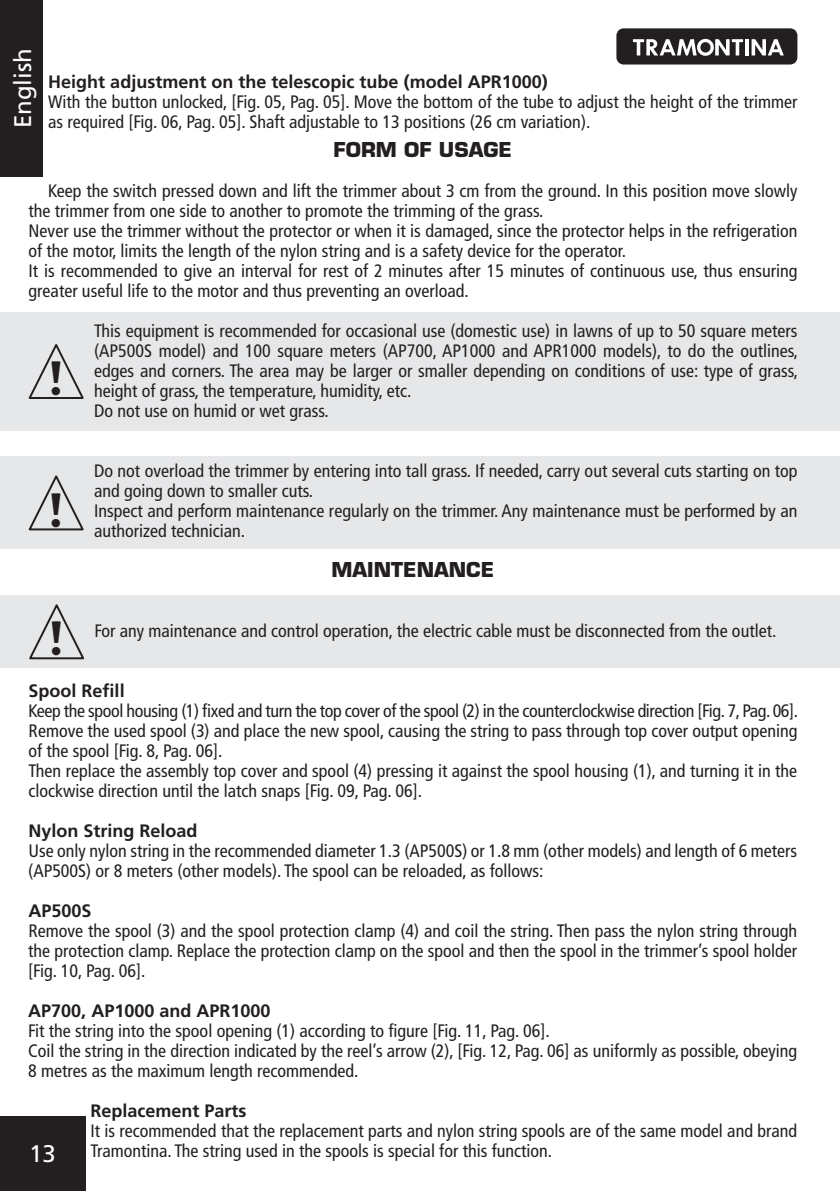
<style>
.page{position:relative;width:840px;height:1191px;background:#fff}
.page>*{position:absolute;margin:0;border:0;box-sizing:border-box;transform-origin:0 0}
.t1{font:700 47.6px "Barmeno";color:#231f20}
.t2{font:24px "Frutiger";color:#fff}
.t3{font:italic 700 20px "Eurostile";color:#231f20}
.t4{font:condensed 18px/20px "Frutiger";color:#231f20}
.t5{font:700 18px "Frutiger";color:#231f20}
</style>
<div class="page">
<svg style="left:616px;top:28px;width:181px;height:37px;background:#524f4f"></svg>
<div style="left:0;top:1116px;width:85px;height:75px;background:#231f20"></div>
<div style="left:0;top:312px;width:839px;height:119px;background:#e6e7e9"></div>
<svg style="left:28px;top:344px;width:56px;height:55px"></svg>
<div style="left:0;top:456px;width:839px;height:93px;background:#e6e7e9"></div>
<svg style="left:28px;top:475px;width:56px;height:56px"></svg>
<div style="left:0;top:0;width:43px;height:177px;background:#231f20"></div>
<div style="left:0;top:596px;width:839px;height:72px;background:#e6e7e9"></div>
<svg style="left:29px;top:604px;width:55px;height:56px"></svg>
<h2 class="t2" style="left:9px;top:128px;width:82px;rotate:-90deg">English</h2>
<p class="t5" style="left:48px;top:71px;width:501px">Height adjustment on the telescopic tube (model APR1000)</p>
<p class="t4" style="left:48px;top:92px;width:750px">With the button unlocked, [Fig. 05, Pag. 05]. Move the bottom of the tube to adjust the height of the trimmer as required [Fig. 06, Pag. 05]. Shaft adjustable to 13 positions (26 cm variation).</p>
<p class="t3" style="left:333px;top:137px;width:30px">FORM</p>
<p class="t3" style="left:404px;top:137px;width:66px">OF USAGE</p>
<p class="t4" style="left:29px;top:180px;width:770px;text-indent:20px">Keep the switch pressed down and lift the trimmer about 3 cm from the ground. In this position move slowly the trimmer from one side to another to promote the trimming of the grass.<br>Never use the trimmer without the protector or when it is damaged, since the protector helps in the refrigeration of the motor, limits the length of the nylon string and is a safety device for the operator.<br>It is recommended to give an interval for rest of 2 minutes after 15 minutes of continuous use, thus ensuring greater useful life to the motor and thus preventing an overload.</p>
<p class="t4" style="left:94px;top:320px;width:705px">This equipment is recommended for occasional use (domestic use) in lawns of up to 50 square meters (AP500S model) and 100 square meters (AP700, AP1000 and APR1000 models), to do the outlines, edges and corners. The area may be larger or smaller depending on conditions of use: type of grass, height of grass, the temperature, humidity, etc.<br>Do not use on humid or wet grass.</p>
<h1 class="t1" style="left:48px;top:350px;width:15px">!</h1>
<h1 class="t1" style="left:48px;top:481px;width:15px">!</h1>
<h1 class="t1" style="left:48px;top:610px;width:15px">!</h1>
<p class="t4" style="left:94px;top:460px;width:704px">Do not overload the trimmer by entering into tall grass. If needed, carry out several cuts starting on top and going down to smaller cuts.<br>Inspect and perform maintenance regularly on the trimmer. Any maintenance must be performed by an authorized technician.</p>
<p class="t3" style="left:331px;top:557px;width:164px">MAINTENANCE</p>
<p class="t4" style="left:94px;top:620px;width:683px">For any maintenance and control operation, the electric cable must be disconnected from the outlet.</p>
<p class="t5" style="left:29px;top:680px;width:98px">Spool Refill</p>
<p class="t4" style="left:28px;top:700px;width:770px">Keep the spool housing (1) fixed and turn the top cover of the spool (2) in the counterclockwise direction [Fig. 7, Pag. 06].<br>Remove the used spool (3) and place the new spool, causing the string to pass through top cover output opening of the spool [Fig. 8, Pag. 06].<br>Then replace the assembly top cover and spool (4) pressing it against the spool housing (1), and turning it in the clockwise direction until the latch snaps [Fig. 09, Pag. 06].</p>
<p class="t5" style="left:28px;top:820px;width:171px">Nylon String Reload</p>
<p class="t4" style="left:28px;top:840px;width:770px">Use only nylon string in the recommended diameter 1.3 (AP500S) or 1.8 mm (other models) and length of 6 meters (AP500S) or 8 meters (other models). The spool can be reloaded, as follows:</p>
<p class="t5" style="left:28px;top:900px;width:65px">AP500S</p>
<p class="t4" style="left:28px;top:920px;width:770px;text-align:justify">Remove the spool (3) and the spool protection clamp (4) and coil the string. Then pass the nylon string through the protection clamp. Replace the protection clamp on the spool and then the spool in the trimmer’s spool holder [Fig. 10, Pag. 06].</p>
<p class="t5" style="left:28px;top:1000px;width:244px">AP700, AP1000 and APR1000</p>
<p class="t4" style="left:28px;top:1020px;width:770px">Fit the string into the spool opening (1) according to figure [Fig. 11, Pag. 06].<br>Coil the string in the direction indicated by the reel’s arrow (2), [Fig. 12, Pag. 06] as uniformly as possible, obeying<br>8 metres as the maximum length recommended.</p>
<p class="t5" style="left:90px;top:1100px;width:158px">Replacement Parts</p>
<p class="t4" style="left:90px;top:1120px;width:707px">It is recommended that the replacement parts and nylon string spools are of the same model and brand<br>Tramontina. The string used in the spools is special for this function.</p>
<h2 class="t2" style="left:29px;top:1139px;width:28px">13</h2>
</div>
